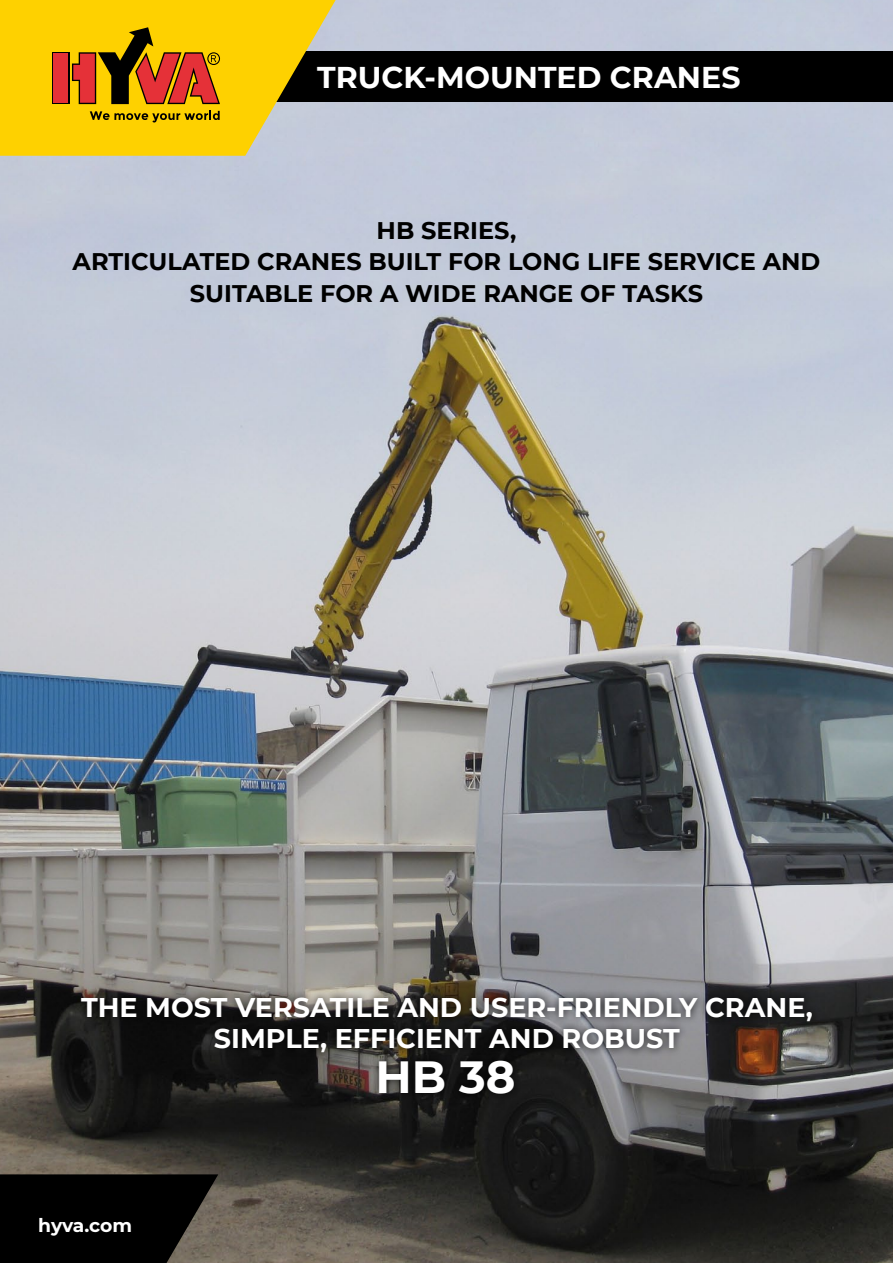
<style>
.page{position:relative;width:893px;height:1263px;background:#fff}
.page>*{position:absolute;margin:0;border:0;box-sizing:border-box;transform-origin:0 0}
.t1{font:700 45px "Montserrat";color:#fff}
.t2{font:700 30px "Montserrat";color:#fff}
.t3{font:700 27px/31.5px "Montserrat";color:#fff;text-align:center}
.t4{font:700 24px/31.5px "Montserrat";color:#000;text-align:center}
.t5{font:700 18.75px "Montserrat";letter-spacing:-.01em;color:#fff}
</style>
<div class="page">
<img style="left:0;top:0;width:893px;height:1263px">
<div style="left:0;top:52px;width:893px;height:50px;background:#000"></div>
<svg style="left:0;top:1174px;width:218px;height:89px;background:#0e0c0b"></svg>
<svg style="left:0;top:0;width:336px;height:156px;background:#e3c01b"></svg>
<svg style="left:90px;top:111px;width:130px;height:12px;background:#b59500"></svg>
<div style="left:52px;top:52px;width:17px;height:52px;background:#e53138"></div>
<svg style="left:72px;top:27px;width:148px;height:77px;background:#c17610"></svg>
<div style="left:73px;top:989px;width:747px;height:71px;background:#000;opacity:.75"></div>
<div style="left:371px;top:1052px;width:150px;height:50px;background:#000;opacity:.75"></div>
<p class="t2" style="left:317px;top:56px;width:425px">TRUCK-MOUNTED CRANES</p>
<p class="t4" style="left:73px;top:213px;width:749px">HB SERIES,<br>ARTICULATED CRANES BUILT FOR LONG LIFE SERVICE AND<br>SUITABLE FOR A WIDE RANGE OF TASKS</p>
<p class="t3" style="left:81px;top:990px;width:733px">THE MOST VERSATILE AND USER-FRIENDLY CRANE,<br>SIMPLE, EFFICIENT AND ROBUST</p>
<h1 class="t1" style="left:375px;top:1045px;width:141px">HB 38</h1>
<p class="t5" style="left:38px;top:1212px;width:95px">hyva.com</p>
</div>
